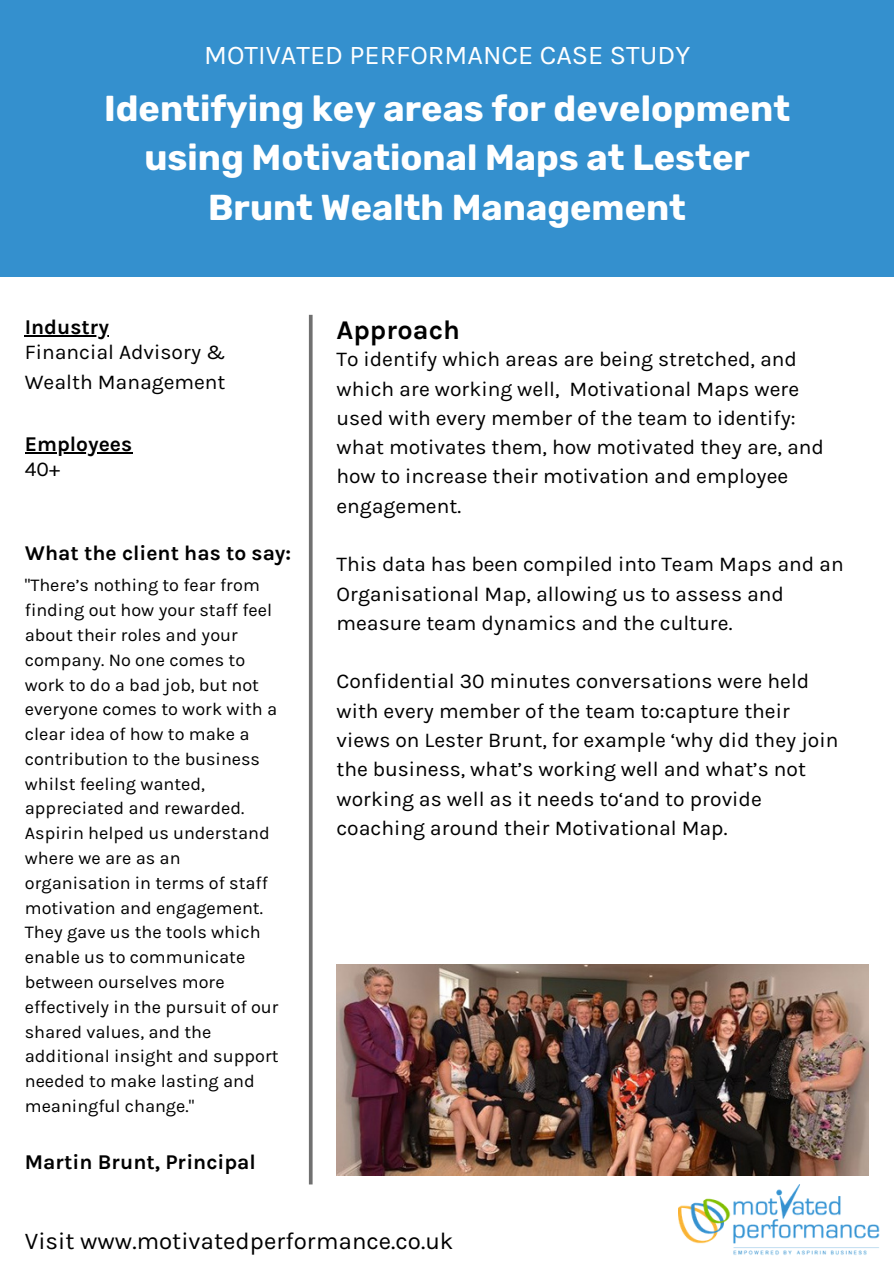
<style>
.page{position:relative;width:894px;height:1264px;background:#fff}
.page>*{position:absolute;margin:0;border:0;box-sizing:border-box;transform-origin:0 0}
.t1{font:700 36px/49.5px "Rubik";color:#fff;text-align:center}
.t2{font:27px "Karla";color:#fff}
.t3{font:700 27px "Karla";color:#000}
.t4{font:24px "Karla";color:#000}
.t5{font:21px/29.2px "Karla";color:#000}
.t6{font:700 21px "Karla";color:#000}
.t7{font:18px/24.8px "Karla";color:#000}
</style>
<div class="page">
<div style="left:0;top:0;width:893px;height:277px;background:#3490ce"></div>
<img style="left:678px;top:1184px;width:200px;height:71px">
<hr style="left:309px;top:315px;width:3px;height:869px;background:#707070">
<img style="left:336px;top:964px;width:532px;height:211px">
<hr style="left:25px;top:452px;width:107px;height:1px;background:#000">
<hr style="left:25px;top:335px;width:84px;height:1px;background:#000">
<p class="t2" style="left:204px;top:39px;width:487px">MOTIVATED PERFORMANCE CASE STUDY</p>
<h1 class="t1" style="left:104px;top:83px;width:687px">Identifying key areas for development using Motivational Maps at Lester<br>Brunt Wealth Management</h1>
<p class="t6" style="left:25px;top:315px;width:86px">Industry</p>
<p class="t5" style="left:25px;top:337px;width:202px">Financial Advisory &amp;<br>Wealth Management</p>
<p class="t6" style="left:25px;top:432px;width:109px">Employees</p>
<p class="t5" style="left:25px;top:455px;width:37px">40+</p>
<p class="t6" style="left:25px;top:540px;width:268px">What the client has to say:</p>
<p class="t7" style="left:25px;top:573px;width:255px">"There’s nothing to fear from finding out how your staff feel about their roles and your company. No one comes to work to do a bad job, but not everyone comes to work with a clear idea of how to make a contribution to the business whilst feeling wanted, appreciated and rewarded.<br>Aspirin helped us understand where we are as an organisation in terms of staff motivation and engagement.<br>They gave us the tools which enable us to communicate between ourselves more effectively in the pursuit of our shared values, and the additional insight and support needed to make lasting and meaningful change."</p>
<p class="t6" style="left:25px;top:1149px;width:232px">Martin Brunt, Principal</p>
<p class="t3" style="left:336px;top:314px;width:125px">Approach</p>
<p class="t5" style="left:336px;top:344px;width:489px">To identify which areas are being stretched, and which are working well, Motivational Maps were used with every member of the team to identify: what motivates them, how motivated they are, and how to increase their motivation and employee engagement.</p>
<p class="t5" style="left:336px;top:549px;width:508px">This data has been compiled into Team Maps and an<br>Organisational Map, allowing us to assess and measure team dynamics and the culture.</p>
<p class="t5" style="left:336px;top:667px;width:503px">Confidential 30 minutes conversations were held with every member of the team to:capture their views on Lester Brunt, for example ‘why did they join the business, what’s working well and what’s not working as well as it needs to‘and to provide coaching around their Motivational Map.</p>
<p class="t4" style="left:25px;top:1226px;width:430px">Visit www.motivatedperformance.co.uk</p>
</div>
